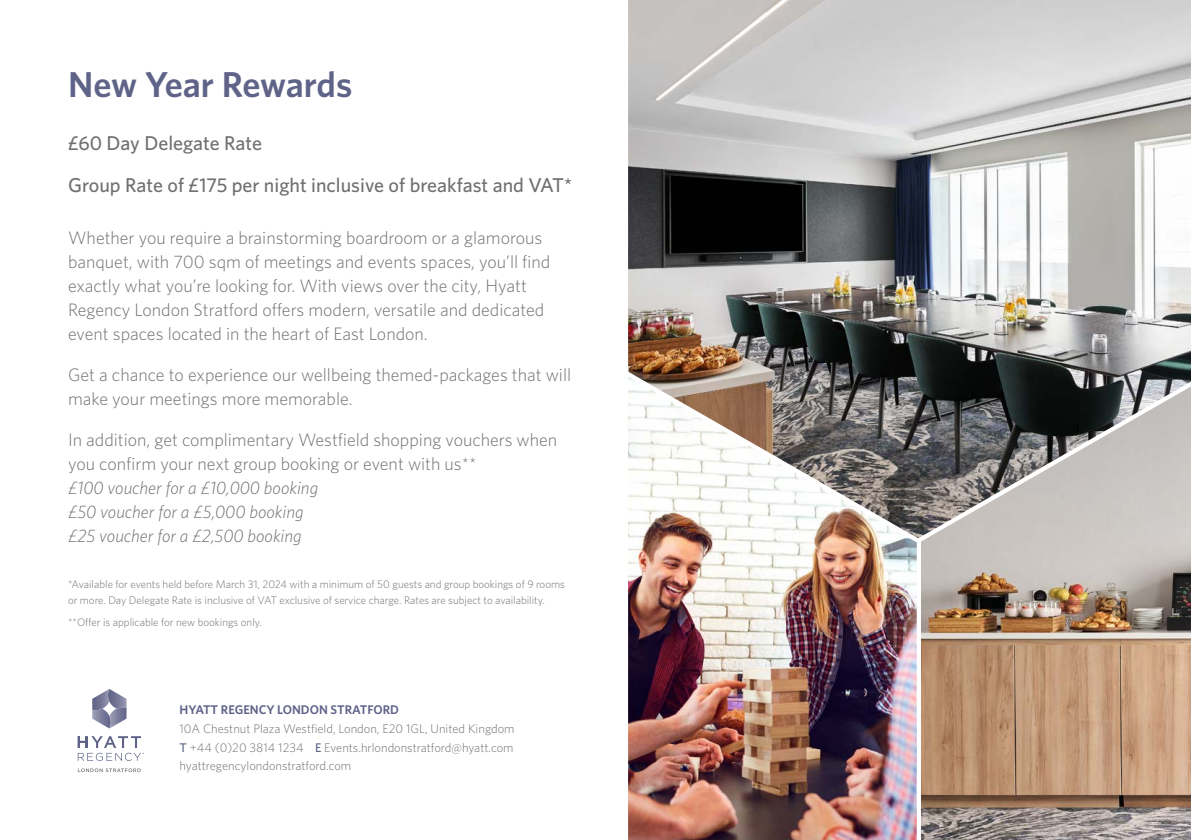
<style>
.page{position:relative;width:1191px;height:840px;background:#fff}
.page>*{position:absolute;margin:0;border:0;box-sizing:border-box;transform-origin:0 0}
.t1{font:600 36px "Whitney";letter-spacing:-.01em;color:#5f6388}
.Subtitle{font:500 20px "Whitney";color:#707070}
.t2{font:300 18px/24px "Whitney";color:#707070}
.t3{font:300 12.6px "Whitney";color:#707070}
.t4{font:600 12.6px "Whitney";color:#5f6388}
.s{font:300 11px/16px "Whitney";color:#707070}
.s1{font-style:italic}
.s2{font-weight:500;color:#5f6388}
</style>
<div class="page">
<img style="left:921px;top:545px;width:270px;height:294px">
<img style="left:628px;top:545px;width:289px;height:294px">
<svg style="left:628px;top:0;width:563px;height:545px;background:#a7a5a3"></svg>
<svg style="left:78px;top:768px;width:63px;height:3px"></svg>
<svg style="left:78px;top:736px;width:66px;height:24px"></svg>
<svg style="left:92px;top:689px;width:34px;height:39px"></svg>
<p class="t1" style="left:68px;top:60px;width:286px">New Year Rewards</p>
<p class="Subtitle" style="left:68px;top:130px;width:196px">£60 Day Delegate Rate</p>
<p class="Subtitle" style="left:68px;top:171px;width:505px">Group Rate of £175 per night inclusive of breakfast and VAT*</p>
<p class="t2" style="left:68px;top:225px;width:484px">Whether you require a brainstorming boardroom or a glamorous banquet, with 700 sqm of meetings and events spaces, you’ll find exactly what you’re looking for. With views over the city, Hyatt Regency London Stratford offers modern, versatile and dedicated event spaces located in the heart of East London.</p>
<p class="t2" style="left:68px;top:362px;width:504px">Get a chance to experience our wellbeing themed-packages that will make your meetings more memorable.</p>
<p class="t2" style="left:68px;top:427px;width:491px">In addition, get complimentary Westfield shopping vouchers when you confirm your next group booking or event with us**<br><span class="s1">£100 voucher for a £10,000 booking<br>£50 voucher for a £5,000 booking<br>£25 voucher for a £2,500 booking</span></p>
<p class="s" style="left:68px;top:575px;width:498px">*Available for events held before March 31, 2024 with a minimum of 50 guests and group bookings of 9 rooms or more. Day Delegate Rate is inclusive of VAT exclusive of service charge. Rates are subject to availability.</p>
<p class="s" style="left:68px;top:613px;width:195px">**Offer is applicable for new bookings only.</p>
<p class="t4" style="left:179px;top:700px;width:221px">HYATT REGENCY LONDON STRATFORD</p>
<p class="t3" style="left:179px;top:719px;width:336px">10A Chestnut Plaza Westfield, London, E20 1GL, United Kingdom</p>
<p class="t3" style="left:179px;top:738px;width:335px"><span class="s2">T</span> +44 (0)20 3814 1234 <span class="s2">E</span> Events.hrlondonstratford@hyatt.com</p>
<p class="t3" style="left:179px;top:757px;width:173px">hyattregencylondonstratford.com</p>
</div>
